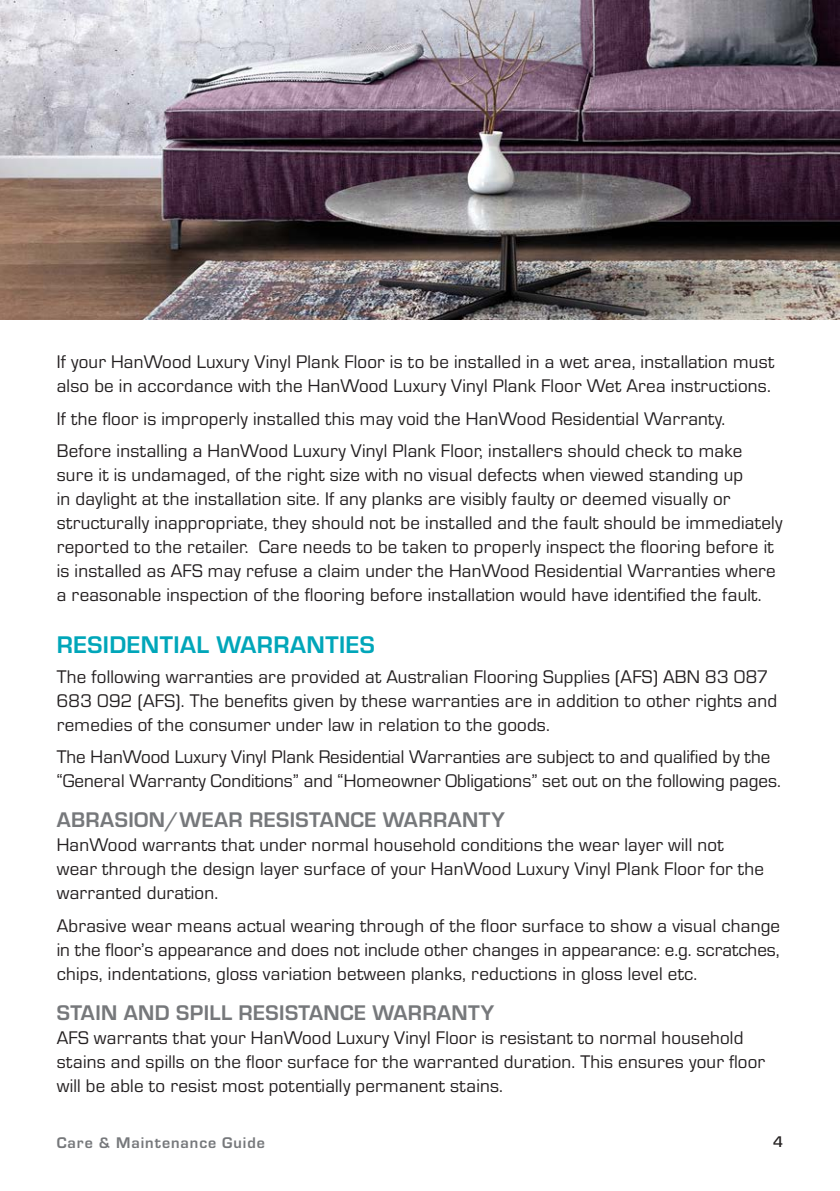
<style>
.page{position:relative;width:840px;height:1191px;background:#fff}
.page>*{position:absolute;margin:0;border:0;box-sizing:border-box;transform-origin:0 0}
.Heading{font:700 25px "Eurostile T";letter-spacing:.02em;color:#00a6b9}
.Sub_Heading{font:700 22px "Eurostile T";letter-spacing:.02em;color:#76787b}
.Body_Copy{font:19px/24px "Eurostile T";letter-spacing:.01em;color:#231f20}
.t1{font:700 16px "Eurostile T";letter-spacing:.06em;color:#76787b}
.t2{font:500 16px "Eurostile T";color:#231f20}
</style>
<div class="page">
<img style="left:0;top:0;width:839px;height:319px">
<p class="Body_Copy" style="left:57px;top:350px;width:718px">If your HanWood Luxury Vinyl Plank Floor is to be installed in a wet area, installation must also be in accordance with the HanWood Luxury Vinyl Plank Floor Wet Area instructions.</p>
<p class="Body_Copy" style="left:57px;top:407px;width:669px">If the floor is improperly installed this may void the HanWood Residential Warranty.</p>
<p class="Body_Copy" style="left:57px;top:439px;width:727px">Before installing a HanWood Luxury Vinyl Plank Floor, installers should check to make sure it is undamaged, of the right size with no visual defects when viewed standing up<br>in daylight at the installation site. If any planks are visibly faulty or deemed visually or structurally inappropriate, they should not be installed and the fault should be immediately reported to the retailer. Care needs to be taken to properly inspect the flooring before it is installed as AFS may refuse a claim under the HanWood Residential Warranties where a reasonable inspection of the flooring before installation would have identified the fault.</p>
<p class="Heading" style="left:57px;top:631px;width:319px">RESIDENTIAL WARRANTIES</p>
<p class="Body_Copy" style="left:57px;top:664px;width:721px">The following warranties are provided at Australian Flooring Supplies (AFS) ABN 83 087<br>683 092 (AFS). The benefits given by these warranties are in addition to other rights and remedies of the consumer under law in relation to the goods.</p>
<p class="Body_Copy" style="left:57px;top:745px;width:725px">The HanWood Luxury Vinyl Plank Residential Warranties are subject to and qualified by the “General Warranty Conditions” and “Homeowner Obligations” set out on the following pages.</p>
<p class="Sub_Heading" style="left:57px;top:808px;width:449px">ABRASION/WEAR RESISTANCE WARRANTY</p>
<p class="Body_Copy" style="left:57px;top:833px;width:708px">HanWood warrants that under normal household conditions the wear layer will not wear through the design layer surface of your HanWood Luxury Vinyl Plank Floor for the warranted duration.</p>
<p class="Body_Copy" style="left:57px;top:913px;width:724px;text-align:justify">Abrasive wear means actual wearing through of the floor surface to show a visual change in the floor’s appearance and does not include other changes in appearance: e.g. scratches, chips, indentations, gloss variation between planks, reductions in gloss level etc.</p>
<p class="Sub_Heading" style="left:57px;top:1001px;width:439px">STAIN AND SPILL RESISTANCE WARRANTY</p>
<p class="Body_Copy" style="left:57px;top:1026px;width:709px">AFS warrants that your HanWood Luxury Vinyl Floor is resistant to normal household stains and spills on the floor surface for the warranted duration. This ensures your floor will be able to resist most potentially permanent stains.</p>
<p class="t1" style="left:57px;top:1133px;width:210px">Care &amp; Maintenance Guide</p>
<p class="t2" style="left:772px;top:1133px;width:11px">4</p>
</div>
